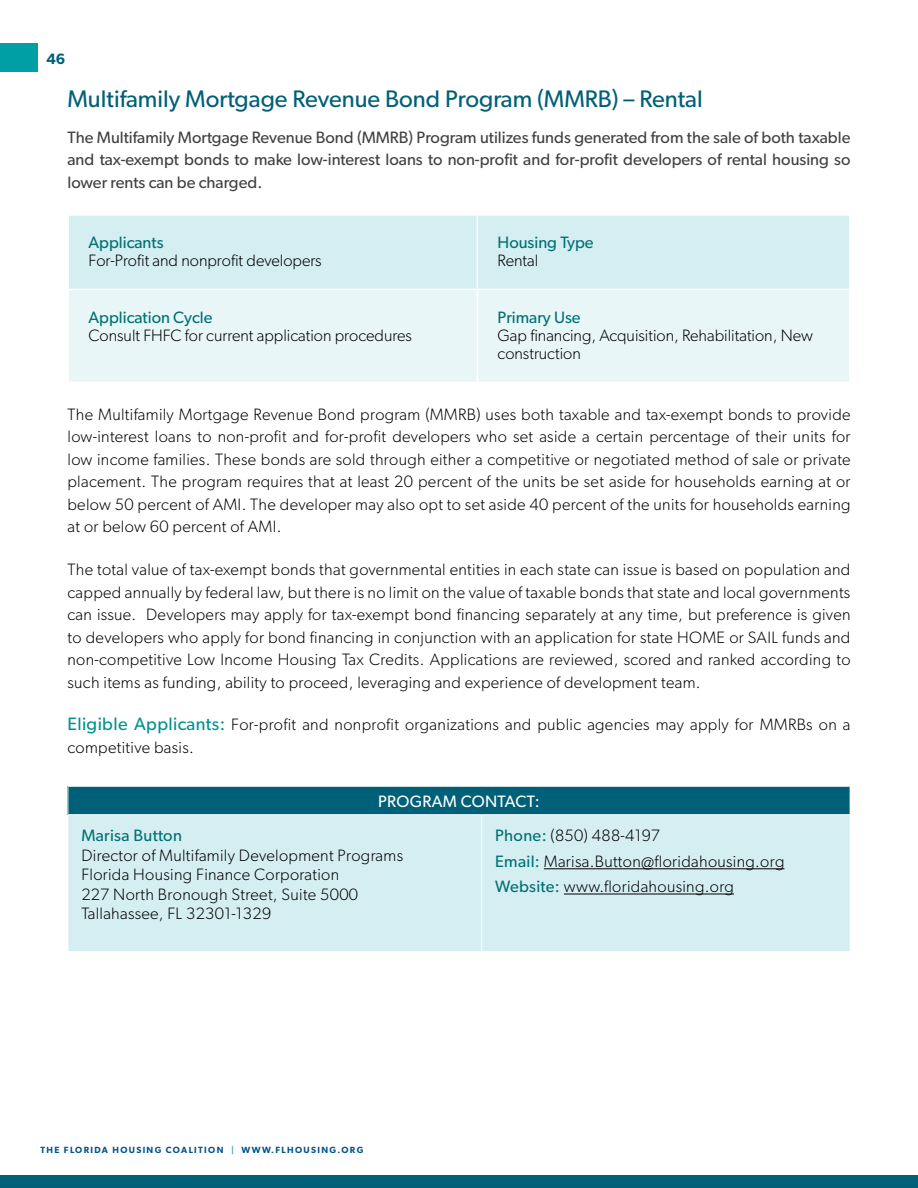
<style>
.page{position:relative;width:918px;height:1188px;background:#fff}
.page>*{position:absolute;margin:0;border:0;box-sizing:border-box;transform-origin:0 0}
.t1{font:24px "Gibson";color:#006077}
.t2{font:300 16.5px/22.5px "Gibson";letter-spacing:.02em;color:#000}
.t3{font:16.5px/22.5px "Gibson";color:#414042;text-align:justify}
.t4{font:300 16.5px/18px "Gibson";color:#000}
.t5{font:16.5px "Gibson";color:#007173}
.t6{font:16.5px "Gibson";letter-spacing:.02em;color:#fff}
.t7{font:16.5px "Gibson";letter-spacing:.02em;color:#007173}
.t8{font:600 15px "Gibson";color:#006077}
.t9{font:600 9px "Gibson";letter-spacing:.15em;color:#00538b}
.s1{font-weight:400;font-size:18px;color:#00928f}
.s2{font-weight:400;color:#007173}
.s3{color:#40a5b8}
</style>
<div class="page">
<div style="left:0;top:44px;width:38px;height:28px;background:#009ea5"></div>
<div style="left:0;top:1175px;width:918px;height:13px;background:#006077"></div>
<div style="left:69px;top:216px;width:780px;height:73px;background:#d5eef2"></div>
<div style="left:69px;top:290px;width:780px;height:92px;background:#e9f6f7"></div>
<hr style="left:477px;top:216px;width:1px;height:73px;background:#fff">
<hr style="left:477px;top:290px;width:1px;height:92px;background:#fff">
<div style="left:68px;top:786px;width:782px;height:29px;background:#006077"></div>
<div style="left:69px;top:815px;width:781px;height:136px;background:#d5eef2"></div>
<hr style="left:68px;top:786px;width:414px;height:1px;background:#fff">
<svg style="left:68px;top:787px;width:1px;height:27px"></svg>
<hr style="left:482px;top:786px;width:368px;height:1px;background:#fff">
<hr style="left:68px;top:814px;width:414px;height:1px;background:#fff">
<hr style="left:482px;top:814px;width:368px;height:1px;background:#fff">
<hr style="left:481px;top:815px;width:1px;height:136px;background:#fff">
<hr style="left:544px;top:869px;width:240px;height:1px;background:#000">
<hr style="left:564px;top:894px;width:170px;height:1px;background:#000">
<p class="t8" style="left:46px;top:50px;width:20px">46</p>
<h1 class="t1" style="left:68px;top:84px;width:637px">Multifamily Mortgage Revenue Bond Program (MMRB) – Rental</h1>
<p class="t3" style="left:68px;top:126px;width:785px">The Multifamily Mortgage Revenue Bond (MMRB) Program utilizes funds generated from the sale of both taxable and tax-exempt bonds to make low-interest loans to non-profit and for-profit developers of rental housing so lower rents can be charged.</p>
<p class="t5" style="left:88px;top:233px;width:77px">Applicants</p>
<p class="t4" style="left:88px;top:252px;width:235px">For-Profit and nonprofit developers</p>
<p class="t5" style="left:88px;top:307px;width:125px">Application Cycle</p>
<p class="t4" style="left:88px;top:326px;width:325px">Consult FHFC for current application procedures</p>
<p class="t5" style="left:498px;top:233px;width:98px">Housing Type</p>
<p class="t2" style="left:498px;top:249px;width:42px">Rental</p>
<p class="t5" style="left:498px;top:307px;width:85px">Primary Use</p>
<p class="t4" style="left:498px;top:326px;width:317px">Gap financing, Acquisition, Rehabilitation, New construction</p>
<p class="t2" style="left:68px;top:403px;width:785px;text-align:justify">The Multifamily Mortgage Revenue Bond program (MMRB) uses both taxable and tax-exempt bonds to provide low-interest loans to non-profit and for-profit developers who set aside a certain percentage of their units for low income families. These bonds are sold through either a competitive or negotiated method of sale or private placement. The program requires that at least 20 percent of the units be set aside for households earning at or below 50 percent of AMI. The developer may also opt to set aside 40 percent of the units for households earning at or below 60 percent of AMI.</p>
<p class="t2" style="left:68px;top:558px;width:785px;text-align:justify">The total value of tax-exempt bonds that governmental entities in each state can issue is based on population and capped annually by federal law, but there is no limit on the value of taxable bonds that state and local governments can issue. Developers may apply for tax-exempt bond financing separately at any time, but preference is given to developers who apply for bond financing in conjunction with an application for state HOME or SAIL funds and non-competitive Low Income Housing Tax Credits. Applications are reviewed, scored and ranked according to such items as funding, ability to proceed, leveraging and experience of development team.</p>
<p class="t2" style="left:67px;top:713px;width:785px"><span class="s1">Eligible Applicants:</span> For-profit and nonprofit organizations and public agencies may apply for MMRBs on a competitive basis.</p>
<p class="t6" style="left:378px;top:791px;width:163px">PROGRAM CONTACT:</p>
<p class="t7" style="left:81px;top:826px;width:102px">Marisa Button</p>
<p class="t2" style="left:81px;top:845px;width:323px;line-height:19.5px">Director of Multifamily Development Programs Florida Housing Finance Corporation<br>227 North Bronough Street, Suite 5000<br>Tallahassee, FL 32301-1329</p>
<p class="t2" style="left:495px;top:823px;width:291px;line-height:25.2px"><span class="s2">Phone:</span> (850) 488-4197<br><span class="s2">Email:</span> Marisa. Button@floridahousing.org<br><span class="s2">Website:</span> www.floridahousing. org</p>
<p class="t9" style="left:40px;top:1144px;width:324px">THE FLORIDA HOUSING COALITION <span class="s3">|</span> WWW.FLHOUSING.ORG</p>
</div>
